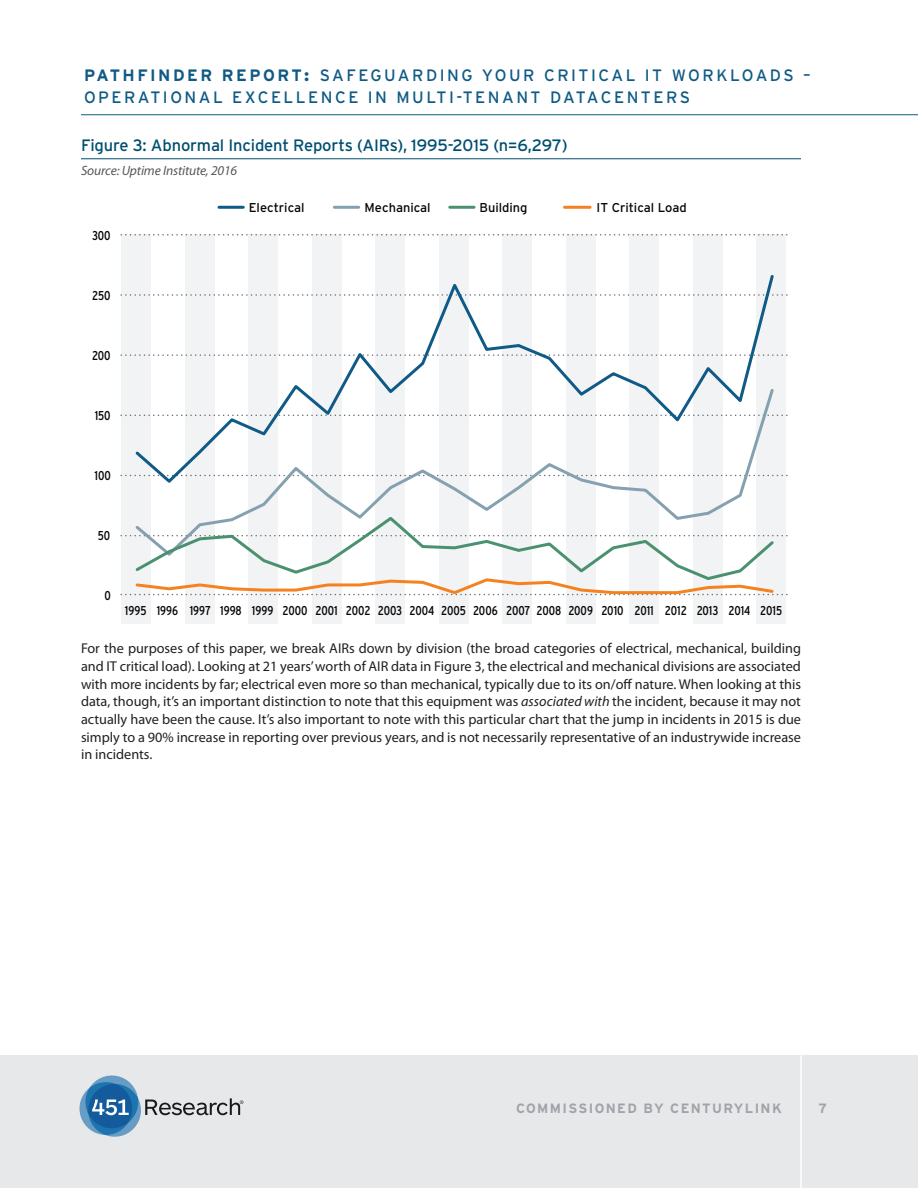
<style>
.page{position:relative;width:918px;height:1188px;background:#fff}
.page>*{position:absolute;margin:0;border:0;box-sizing:border-box;transform-origin:0 0}
.t1{font:16.5px/22.5px "Interstate";letter-spacing:.15em;color:#0f5a85}
.ChartHarder{font:16.5px "Interstate";letter-spacing:-.01em;color:#004e71}
.Myriad_Body{font:14.25px/17.7px "Myriad Pro";color:#231f20;text-align:justify}
.Question{font:italic 13.5px "Myriad Pro";letter-spacing:-.01em;color:#57585a}
.t2{font:700 13.5px "Interstate";letter-spacing:.1em;color:#a0a3a9}
.t3{font:condensed 12.75px "Interstate";color:#050504}
.t4{font:12.75px "Interstate";color:#050504}
.s1{font-weight:700}
.s2{font-weight:900}
.s3{font-style:italic}
</style>
<div class="page">
<div style="left:0;top:1055px;width:918px;height:133px;background:#e7e8e9"></div>
<hr style="left:81px;top:114px;width:837px;height:1px;background:#0f5a85">
<svg style="left:80px;top:1076px;width:163px;height:61px"></svg>
<hr style="left:800px;top:1055px;width:2px;height:133px;background:#fff">
<hr style="left:81px;top:158px;width:720px;height:1px;background:#004e71">
<div style="left:121px;top:235px;width:30px;height:389px;background:#f2f3f4"></div>
<div style="left:185px;top:235px;width:29px;height:389px;background:#f2f3f4"></div>
<div style="left:248px;top:235px;width:30px;height:389px;background:#f2f3f4"></div>
<div style="left:312px;top:235px;width:30px;height:389px;background:#f2f3f4"></div>
<div style="left:375px;top:235px;width:30px;height:389px;background:#f2f3f4"></div>
<div style="left:439px;top:235px;width:30px;height:389px;background:#f2f3f4"></div>
<div style="left:502px;top:235px;width:30px;height:389px;background:#f2f3f4"></div>
<div style="left:566px;top:235px;width:30px;height:389px;background:#f2f3f4"></div>
<div style="left:629px;top:235px;width:30px;height:389px;background:#f2f3f4"></div>
<div style="left:693px;top:235px;width:30px;height:389px;background:#f2f3f4"></div>
<div style="left:756px;top:235px;width:30px;height:389px;background:#f2f3f4"></div>
<svg style="left:121px;top:535px;width:667px;height:1px"></svg>
<svg style="left:121px;top:475px;width:667px;height:1px"></svg>
<svg style="left:121px;top:415px;width:667px;height:1px"></svg>
<svg style="left:121px;top:354px;width:667px;height:2px"></svg>
<svg style="left:121px;top:294px;width:667px;height:2px"></svg>
<svg style="left:121px;top:234px;width:667px;height:2px"></svg>
<svg style="left:133px;top:273px;width:643px;height:114px"></svg>
<svg style="left:133px;top:387px;width:643px;height:127px"></svg>
<svg style="left:133px;top:514px;width:643px;height:63px"></svg>
<svg style="left:121px;top:577px;width:667px;height:19px"></svg>
<hr style="left:219px;top:206px;width:24px;height:3px;background:#0f5a86">
<hr style="left:334px;top:206px;width:25px;height:3px;background:#85a0af">
<hr style="left:450px;top:206px;width:24px;height:3px;background:#49916f">
<hr style="left:565px;top:206px;width:25px;height:3px;background:#f58220">
<p class="t1" style="left:84px;top:64px;width:728px"><span class="s1">PATHFINDER REPORT</span><span class="s2">:</span> SAFEGUARDING YOUR CRITICAL IT WORKLOADS –<br>OPERATIONAL EXCELLENCE IN MULTI-TENANT DATACENTERS</p>
<p class="ChartHarder" style="left:81px;top:135px;width:488px">Figure 3: Abnormal Incident Reports (AIRs), 1995-2015 (n=6,297)</p>
<p class="Question" style="left:81px;top:162px;width:158px">Source: Uptime Institute, 2016</p>
<p class="t3" style="left:92px;top:228px;width:20px">300</p>
<p class="t4" style="left:249px;top:200px;width:57px">Electrical</p>
<p class="t4" style="left:365px;top:200px;width:68px">Mechanical</p>
<p class="t4" style="left:480px;top:200px;width:49px">Building</p>
<p class="t4" style="left:597px;top:200px;width:92px">IT Critical Load</p>
<p class="t3" style="left:92px;top:288px;width:20px">250</p>
<p class="t3" style="left:92px;top:348px;width:20px">200</p>
<p class="t3" style="left:95px;top:408px;width:17px">150</p>
<p class="t3" style="left:95px;top:468px;width:18px">100</p>
<p class="t3" style="left:98px;top:528px;width:14px">50</p>
<p class="t3" style="left:105px;top:588px;width:8px">0</p>
<p class="t3" style="left:125px;top:603px;width:659px">1995 1996 1997 1998 1999 2000 2001 2002 2003 2004 2005 2006 2007 2008 2009 2010 2011 2012 2013 2014 2015</p>
<p class="Myriad_Body" style="left:81px;top:640px;width:722px">For the purposes of this paper, we break AIRs down by division (the broad categories of electrical, mechanical, building and IT critical load). Looking at 21 years’ worth of AIR data in Figure 3, the electrical and mechanical divisions are associated with more incidents by far; electrical even more so than mechanical, typically due to its on/off nature. When looking at this data, though, it’s an important distinction to note that this equipment was <span class="s3">associated with</span> the incident, because it may not actually have been the cause. It’s also important to note with this particular chart that the jump in incidents in 2015 is due simply to a 90% increase in reporting over previous years, and is not necessarily representative of an industrywide increase in incidents.</p>
<p class="t2" style="left:516px;top:1100px;width:267px">COMMISSIONED BY CENTURYLINK</p>
<p class="t2" style="left:818px;top:1100px;width:10px">7</p>
</div>
